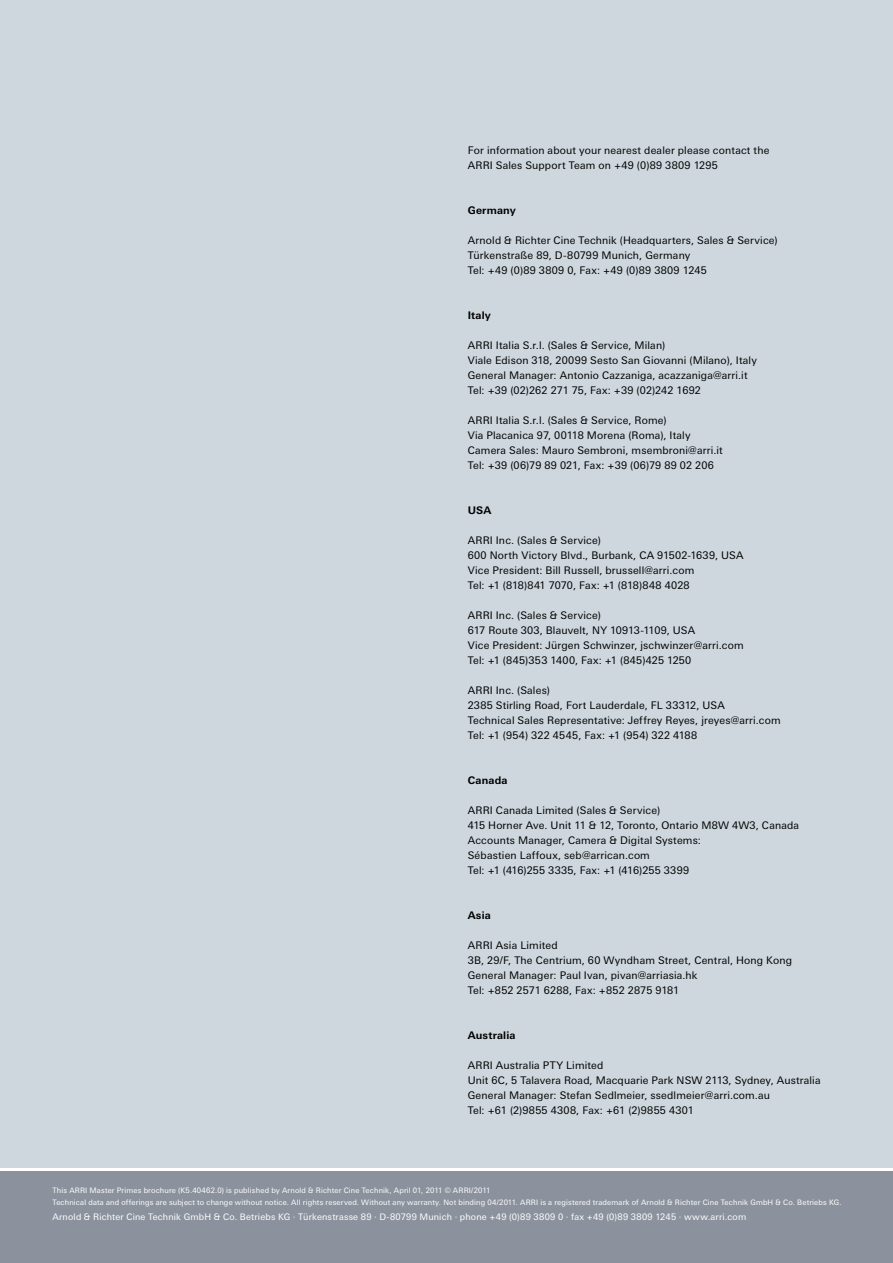
<style>
.page{position:relative;width:893px;height:1263px;background:#fff}
.page>*{position:absolute;margin:0;border:0;box-sizing:border-box;transform-origin:0 0}
.techn_specs{font:10.5px "Linotype Univers Basic";letter-spacing:.015em;color:#000}
.techn_specs-2{font:700 10.5px "Linotype Univers Basic";letter-spacing:.015em;color:#000}
.techn_specs-3{font:9px "Linotype Univers Basic";letter-spacing:.02em;color:#fff}
.techn_specs-4{font:7.5px "Linotype Univers Basic";letter-spacing:.02em;color:#fff}
</style>
<div class="page">
<div style="left:0;top:1171px;width:893px;height:92px;background:#8c929d"></div>
<div style="left:0;top:0;width:893px;height:1167px;background:#cdd7dd"></div>
<p class="techn_specs" style="left:468px;top:144px;width:303px">For information about your nearest dealer please contact the</p>
<p class="techn_specs" style="left:468px;top:159px;width:252px">ARRI Sales Support Team on +49 (0)89 3809 1295</p>
<p class="techn_specs-2" style="left:468px;top:204px;width:50px">Germany</p>
<p class="techn_specs" style="left:468px;top:234px;width:311px">Arnold &amp; Richter Cine Technik (Headquarters, Sales &amp; Service)</p>
<p class="techn_specs" style="left:468px;top:249px;width:224px">Türkenstraße 89, D-80799 Munich, Germany</p>
<p class="techn_specs" style="left:468px;top:264px;width:241px">Tel: +49 (0)89 3809 0, Fax: +49 (0)89 3809 1245</p>
<p class="techn_specs-2" style="left:468px;top:309px;width:25px">Italy</p>
<p class="techn_specs" style="left:468px;top:339px;width:199px">ARRI Italia S.r.l. (Sales &amp; Service, Milan)</p>
<p class="techn_specs" style="left:468px;top:354px;width:291px">Viale Edison 318, 20099 Sesto San Giovanni (Milano), Italy</p>
<p class="techn_specs" style="left:468px;top:369px;width:281px">General Manager: Antonio Cazzaniga, acazzaniga@arri.it</p>
<p class="techn_specs" style="left:468px;top:384px;width:235px">Tel: +39 (02)262 271 75, Fax: +39 (02)242 1692</p>
<p class="techn_specs" style="left:468px;top:414px;width:200px">ARRI Italia S.r.l. (Sales &amp; Service, Rome)</p>
<p class="techn_specs" style="left:468px;top:429px;width:224px">Via Placanica 97, 00118 Morena (Roma), Italy</p>
<p class="techn_specs" style="left:468px;top:444px;width:257px">Camera Sales: Mauro Sembroni, msembroni@arri.it</p>
<p class="techn_specs" style="left:468px;top:459px;width:248px">Tel: +39 (06)79 89 021, Fax: +39 (06)79 89 02 206</p>
<p class="techn_specs-2" style="left:468px;top:504px;width:25px">USA</p>
<p class="techn_specs" style="left:468px;top:534px;width:135px">ARRI Inc. (Sales &amp; Service)</p>
<p class="techn_specs" style="left:468px;top:549px;width:277px">600 North Victory Blvd., Burbank, CA 91502-1639, USA</p>
<p class="techn_specs" style="left:468px;top:564px;width:228px">Vice President: Bill Russell, brussell@arri.com</p>
<p class="techn_specs" style="left:468px;top:579px;width:223px">Tel: +1 (818)841 7070, Fax: +1 (818)848 4028</p>
<p class="techn_specs" style="left:468px;top:609px;width:135px">ARRI Inc. (Sales &amp; Service)</p>
<p class="techn_specs" style="left:468px;top:624px;width:229px">617 Route 303, Blauvelt, NY 10913-1109, USA</p>
<p class="techn_specs" style="left:468px;top:639px;width:277px">Vice President: Jürgen Schwinzer, jschwinzer@arri.com</p>
<p class="techn_specs" style="left:468px;top:654px;width:225px">Tel: +1 (845)353 1400, Fax: +1 (845)425 1250</p>
<p class="techn_specs" style="left:468px;top:684px;width:84px">ARRI Inc. (Sales)</p>
<p class="techn_specs" style="left:468px;top:699px;width:259px">2385 Stirling Road, Fort Lauderdale, FL 33312, USA</p>
<p class="techn_specs" style="left:468px;top:714px;width:314px">Technical Sales Representative: Jeffrey Reyes, jreyes@arri.com</p>
<p class="techn_specs" style="left:468px;top:729px;width:231px">Tel: +1 (954) 322 4545, Fax: +1 (954) 322 4188</p>
<p class="techn_specs-2" style="left:468px;top:774px;width:41px">Canada</p>
<p class="techn_specs" style="left:468px;top:804px;width:194px">ARRI Canada Limited (Sales &amp; Service)</p>
<p class="techn_specs" style="left:468px;top:819px;width:333px">415 Horner Ave. Unit 11 &amp; 12, Toronto, Ontario M8W 4W3, Canada</p>
<p class="techn_specs" style="left:468px;top:834px;width:235px">Accounts Manager, Camera &amp; Digital Systems:</p>
<p class="techn_specs" style="left:468px;top:849px;width:184px">Sébastien Laffoux, seb@arrican.com</p>
<p class="techn_specs" style="left:468px;top:864px;width:223px">Tel: +1 (416)255 3335, Fax: +1 (416)255 3399</p>
<p class="techn_specs-2" style="left:468px;top:909px;width:25px">Asia</p>
<p class="techn_specs" style="left:468px;top:939px;width:91px">ARRI Asia Limited</p>
<p class="techn_specs" style="left:468px;top:954px;width:326px">3B, 29/F, The Centrium, 60 Wyndham Street, Central, Hong Kong</p>
<p class="techn_specs" style="left:468px;top:969px;width:231px">General Manager: Paul Ivan, pivan@arriasia.hk</p>
<p class="techn_specs" style="left:468px;top:984px;width:213px">Tel: +852 2571 6288, Fax: +852 2875 9181</p>
<p class="techn_specs-2" style="left:468px;top:1029px;width:49px">Australia</p>
<p class="techn_specs" style="left:468px;top:1059px;width:137px">ARRI Australia PTY Limited</p>
<p class="techn_specs" style="left:468px;top:1074px;width:354px">Unit 6C, 5 Talavera Road, Macquarie Park NSW 2113, Sydney, Australia</p>
<p class="techn_specs" style="left:468px;top:1089px;width:304px">General Manager: Stefan Sedlmeier, ssedlmeier@arri.com.au</p>
<p class="techn_specs" style="left:468px;top:1104px;width:228px">Tel: +61 (2)9855 4308, Fax: +61 (2)9855 4301</p>
<p class="techn_specs-4" style="left:52px;top:1186px;width:440px">This ARRI Master Primes brochure (K5.40462.0) is published by Arnold &amp; Richter Cine Technik, April 01, 2011 © ARRI/2011</p>
<p class="techn_specs-4" style="left:52px;top:1198px;width:791px">Technical data and offerings are subject to change without notice. All rights reserved. Without any warranty. Not binding 04/2011. ARRI is a registered trademark of Arnold &amp; Richter Cine Technik GmbH &amp; Co. Betriebs KG.</p>
<p class="techn_specs-3" style="left:52px;top:1212px;width:695px">Arnold &amp; Richter Cine Technik GmbH &amp; Co. Betriebs KG · Türkenstrasse 89 · D-80799 Munich · phone +49 (0)89 3809 0 · fax +49 (0)89 3809 1245 · www.arri.com</p>
</div>
